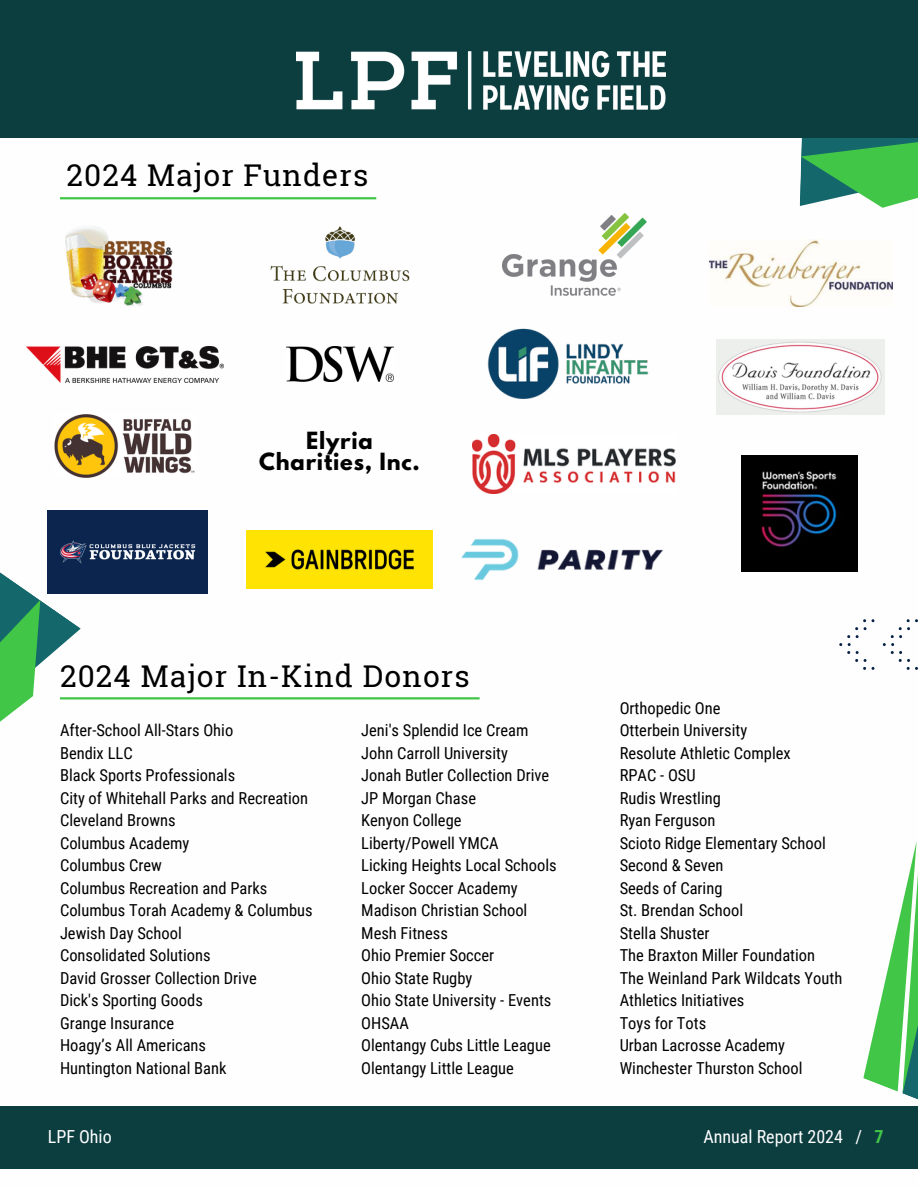
<style>
.page{position:relative;width:918px;height:1188px;background:#fff}
.page>*{position:absolute;margin:0;border:0;box-sizing:border-box;transform-origin:0 0}
.t1{font:30px "Roboto Slab";letter-spacing:.04em;color:#000}
.t2{font:700 21px/21.3px "League Spartan";letter-spacing:.04em;color:#000;text-align:center}
.t3{font:18px "Roboto Condensed";color:#fff}
.t4{font:16.5px/22.5px "Roboto Condensed";color:#000}
.s1{font-weight:700;color:#42c647}
</style>
<div class="page">
<div style="left:0;top:1106px;width:918px;height:63px;background:#0c3d3f"></div>
<hr style="left:60px;top:697px;width:420px;height:2px;background:#42c647">
<svg style="left:800px;top:138px;width:118px;height:70px;background:#48ac68"></svg>
<div style="left:0;top:0;width:918px;height:138px;background:#0c3d3f"></div>
<img style="left:297px;top:51px;width:369px;height:59px">
<hr style="left:60px;top:197px;width:316px;height:2px;background:#42c647">
<svg style="left:0;top:540px;width:81px;height:182px"></svg>
<svg style="left:839px;top:619px;width:79px;height:475px"></svg>
<svg style="left:839px;top:841px;width:79px;height:251px"></svg>
<img style="left:65px;top:226px;width:108px;height:80px">
<img style="left:26px;top:346px;width:197px;height:36px">
<img style="left:54px;top:414px;width:141px;height:63px">
<img style="left:48px;top:511px;width:160px;height:83px">
<img style="left:270px;top:226px;width:140px;height:78px">
<img style="left:286px;top:346px;width:107px;height:35px">
<img style="left:246px;top:531px;width:187px;height:57px">
<img style="left:502px;top:214px;width:144px;height:82px">
<img style="left:487px;top:328px;width:162px;height:71px">
<img style="left:472px;top:435px;width:204px;height:58px">
<img style="left:461px;top:538px;width:202px;height:43px">
<img style="left:709px;top:239px;width:184px;height:68px">
<img style="left:717px;top:339px;width:167px;height:75px">
<img style="left:741px;top:456px;width:116px;height:115px">
<p class="t1" style="left:66px;top:154px;width:303px">2024 Major Funders</p>
<p class="t2" style="left:259px;top:432px;width:162px">Elyria<br>Charities, Inc.</p>
<p class="t1" style="left:60px;top:655px;width:411px">2024 Major In-Kind Donors</p>
<p class="t4" style="left:60px;top:719px;width:175px">After-School All-Stars Ohio</p>
<p class="t4" style="left:60px;top:742px;width:74px">Bendix LLC</p>
<p class="t4" style="left:60px;top:764px;width:177px">Black Sports Professionals</p>
<p class="t4" style="left:60px;top:787px;width:250px">City of Whitehall Parks and Recreation</p>
<h1 class="t4" style="left:60px;top:809px;width:117px">Cleveland Browns</h1>
<p class="t4" style="left:60px;top:832px;width:131px">Columbus Academy</p>
<p class="t4" style="left:60px;top:854px;width:103px">Columbus Crew</p>
<p class="t4" style="left:60px;top:877px;width:209px">Columbus Recreation and Parks</p>
<p class="t4" style="left:60px;top:899px;width:254px">Columbus Torah Academy &amp; Columbus<br>Jewish Day School</p>
<p class="t4" style="left:60px;top:944px;width:152px">Consolidated Solutions</p>
<p class="t4" style="left:60px;top:967px;width:198px">David Grosser Collection Drive</p>
<p class="t4" style="left:60px;top:989px;width:144px">Dick's Sporting Goods</p>
<p class="t4" style="left:60px;top:1012px;width:116px">Grange Insurance</p>
<p class="t4" style="left:60px;top:1034px;width:148px">Hoagy’s All Americans</p>
<p class="t4" style="left:60px;top:1057px;width:168px">Huntington National Bank</p>
<p class="t4" style="left:361px;top:719px;width:169px">Jeni's Splendid Ice Cream</p>
<p class="t4" style="left:361px;top:742px;width:148px">John Carroll University</p>
<p class="t4" style="left:361px;top:764px;width:190px">Jonah Butler Collection Drive</p>
<p class="t4" style="left:361px;top:787px;width:116px">JP Morgan Chase</p>
<p class="t4" style="left:361px;top:809px;width:102px">Kenyon College</p>
<p class="t4" style="left:361px;top:832px;width:139px">Liberty/Powell YMCA</p>
<p class="t4" style="left:361px;top:854px;width:197px">Licking Heights Local Schools</p>
<p class="t4" style="left:361px;top:877px;width:158px">Locker Soccer Academy</p>
<p class="t4" style="left:361px;top:899px;width:168px">Madison Christian School</p>
<p class="t4" style="left:361px;top:922px;width:88px">Mesh Fitness</p>
<p class="t4" style="left:361px;top:944px;width:135px">Ohio Premier Soccer</p>
<p class="t4" style="left:361px;top:967px;width:113px">Ohio State Rugby</p>
<p class="t4" style="left:361px;top:989px;width:192px">Ohio State University - Events</p>
<p class="t4" style="left:361px;top:1012px;width:49px">OHSAA</p>
<p class="t4" style="left:361px;top:1034px;width:191px">Olentangy Cubs Little League</p>
<p class="t4" style="left:361px;top:1057px;width:154px">Olentangy Little League</p>
<p class="t3" style="left:48px;top:1127px;width:65px">LPF Ohio</p>
<p class="t4" style="left:620px;top:697px;width:102px">Orthopedic One</p>
<p class="t4" style="left:620px;top:719px;width:129px">Otterbein University</p>
<h1 class="t4" style="left:620px;top:742px;width:173px">Resolute Athletic Complex</h1>
<p class="t4" style="left:620px;top:764px;width:78px">RPAC - OSU</p>
<p class="t4" style="left:620px;top:787px;width:103px">Rudis Wrestling</p>
<p class="t4" style="left:620px;top:809px;width:97px">Ryan Ferguson</p>
<p class="t4" style="left:620px;top:832px;width:208px">Scioto Ridge Elementary School</p>
<p class="t4" style="left:620px;top:854px;width:105px">Second &amp; Seven</p>
<p class="t4" style="left:620px;top:877px;width:104px">Seeds of Caring</p>
<p class="t4" style="left:620px;top:899px;width:125px">St. Brendan School</p>
<p class="t4" style="left:620px;top:922px;width:91px">Stella Shuster</p>
<p class="t4" style="left:620px;top:944px;width:197px">The Braxton Miller Foundation</p>
<p class="t4" style="left:620px;top:967px;width:224px">The Weinland Park Wildcats Youth<br>Athletics Initiatives</p>
<h2 class="t4" style="left:620px;top:1012px;width:88px">Toys for Tots</h2>
<p class="t4" style="left:620px;top:1034px;width:167px">Urban Lacrosse Academy</p>
<p class="t4" style="left:620px;top:1057px;width:184px">Winchester Thurston School</p>
<p class="t3" style="left:703px;top:1127px;width:182px">Annual Report 2024 / <span class="s1">7</span></p>
</div>
